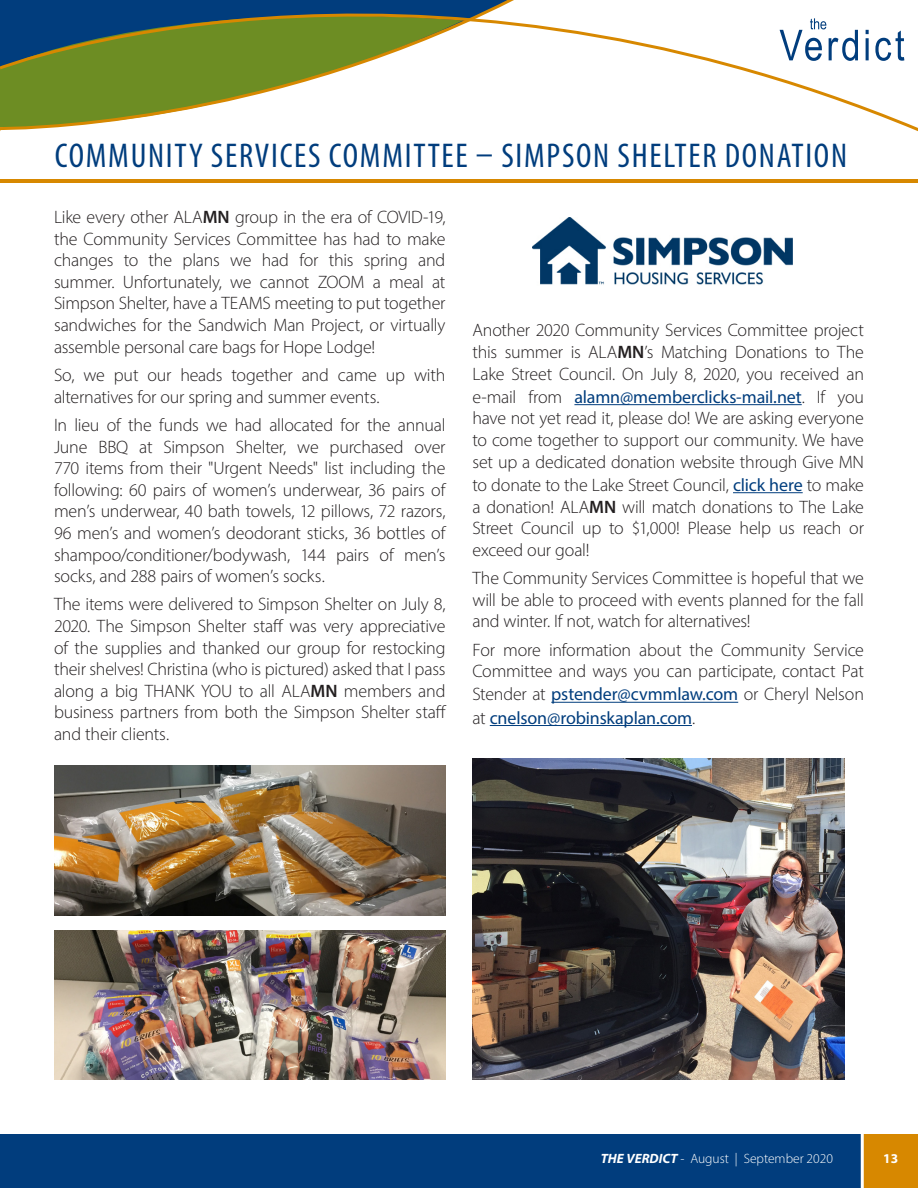
<style>
.page{position:relative;width:918px;height:1188px;background:#fff}
.page>*{position:absolute;margin:0;border:0;box-sizing:border-box;transform-origin:0 0}
.Page_Header{font:condensed 34.5px "Myriad Pro";letter-spacing:.05em;color:#013d7d}
.Body_Text{font:300 18px/21.6px "Myriad Pro";letter-spacing:-.01em;color:#231f20;text-align:justify}
.Body_Text-2{font:18px/23.2px "Myriad Pro";letter-spacing:-.01em;color:#013d7d}
.t1{font:300 13.5px "Myriad Pro";color:#fff}
.t2{font:700 13.5px "Myriad Pro";color:#fff}
.s1{font-weight:600}
.s2{font-weight:400;color:#013d7d}
.s3{font-weight:300;color:#231f20}
.s4{font-weight:700;font-style:italic}
</style>
<div class="page">
<svg style="left:541px;top:18px;width:377px;height:114px"></svg>
<svg style="left:0;top:0;width:541px;height:131px"></svg>
<div style="left:0;top:1134px;width:918px;height:54px;background:#013d7d"></div>
<hr style="left:0;top:180px;width:918px;height:3px;background:#d78800">
<div style="left:862px;top:1134px;width:56px;height:54px;background:#d78800"></div>
<hr style="left:861px;top:1129px;width:3px;height:59px;background:#fff">
<hr style="left:574px;top:404px;width:228px;height:1px;background:#013d7d">
<hr style="left:733px;top:492px;width:70px;height:1px;background:#013d7d">
<hr style="left:551px;top:702px;width:187px;height:1px;background:#013d7d">
<hr style="left:490px;top:725px;width:202px;height:1px;background:#013d7d">
<img style="left:54px;top:766px;width:391px;height:150px">
<img style="left:54px;top:930px;width:392px;height:150px">
<img style="left:472px;top:758px;width:373px;height:322px">
<img style="left:533px;top:217px;width:260px;height:68px">
<p class="Page_Header" style="left:55px;top:135px;width:794px">COMMUNITY SERVICES COMMITTEE – SIMPSON SHELTER DONATION</p>
<p class="Body_Text" style="left:54px;top:206px;width:393px">Like every other ALA<span class="s1">MN</span> group in the era of COVID-19, the Community Services Committee has had to make changes to the plans we had for this spring and summer. Unfortunately, we cannot ZOOM a meal at Simpson Shelter, have a TEAMS meeting to put together sandwiches for the Sandwich Man Project, or virtually assemble personal care bags for Hope Lodge!</p>
<p class="Body_Text" style="left:54px;top:364px;width:393px">So, we put our heads together and came up with alternatives for our spring and summer events.</p>
<p class="Body_Text" style="left:54px;top:414px;width:393px">In lieu of the funds we had allocated for the annual June BBQ at Simpson Shelter, we purchased over 770 items from their "Urgent Needs" list including the following: 60 pairs of women’s underwear, 36 pairs of men’s underwear, 40 bath towels, 12 pillows, 72 razors, 96 men’s and women’s deodorant sticks, 36 bottles of shampoo/conditioner/bodywash, 144 pairs of men’s socks, and 288 pairs of women’s socks.</p>
<p class="Body_Text" style="left:54px;top:594px;width:394px">The items were delivered to Simpson Shelter on July 8, 2020. The Simpson Shelter staff was very appreciative of the supplies and thanked our group for restocking their shelves! Christina (who is pictured) asked that I pass along a big THANK YOU to all ALA<span class="s1">MN</span> members and business partners from both the Simpson Shelter staff and their clients.</p>
<p class="Body_Text" style="left:472px;top:319px;width:393px">Another 2020 Community Services Committee project this summer is ALA<span class="s1">MN</span>’s Matching Donations to The Lake Street Council. On July 8, 2020, you received an</p>
<p class="Body_Text" style="left:472px;top:386px;width:393px">e-mail from <span class="s2">alamn@memberclicks-mail.net</span>. If you have not yet read it, please do! We are asking everyone to come together to support our community. We have set up a dedicated donation website through Give MN</p>
<p class="Body_Text" style="left:472px;top:474px;width:393px">to donate to the Lake Street Council, <span class="s2">click here</span> to make a donation! ALA<span class="s1">MN</span> will match donations to The Lake Street Council up to $1,000! Please help us reach or exceed our goal!</p>
<p class="Body_Text" style="left:472px;top:567px;width:393px">The Community Services Committee is hopeful that we will be able to proceed with events planned for the fall and winter. If not, watch for alternatives!</p>
<p class="Body_Text" style="left:472px;top:639px;width:393px">For more information about the Community Service<br>Committee and ways you can participate, contact Pat</p>
<p class="Body_Text-2" style="left:472px;top:683px;width:393px"><span class="s3">Stender at</span> pstender@cvmmlaw.com <span class="s3">or Cheryl Nelson at</span> cnelson@robinskaplan.com<span class="s3">.</span></p>
<p class="t1" style="left:601px;top:1150px;width:234px"><span class="s4">THE VERDICT</span> - August | September 2020</p>
<p class="t2" style="left:883px;top:1149px;width:16px">13</p>
</div>
